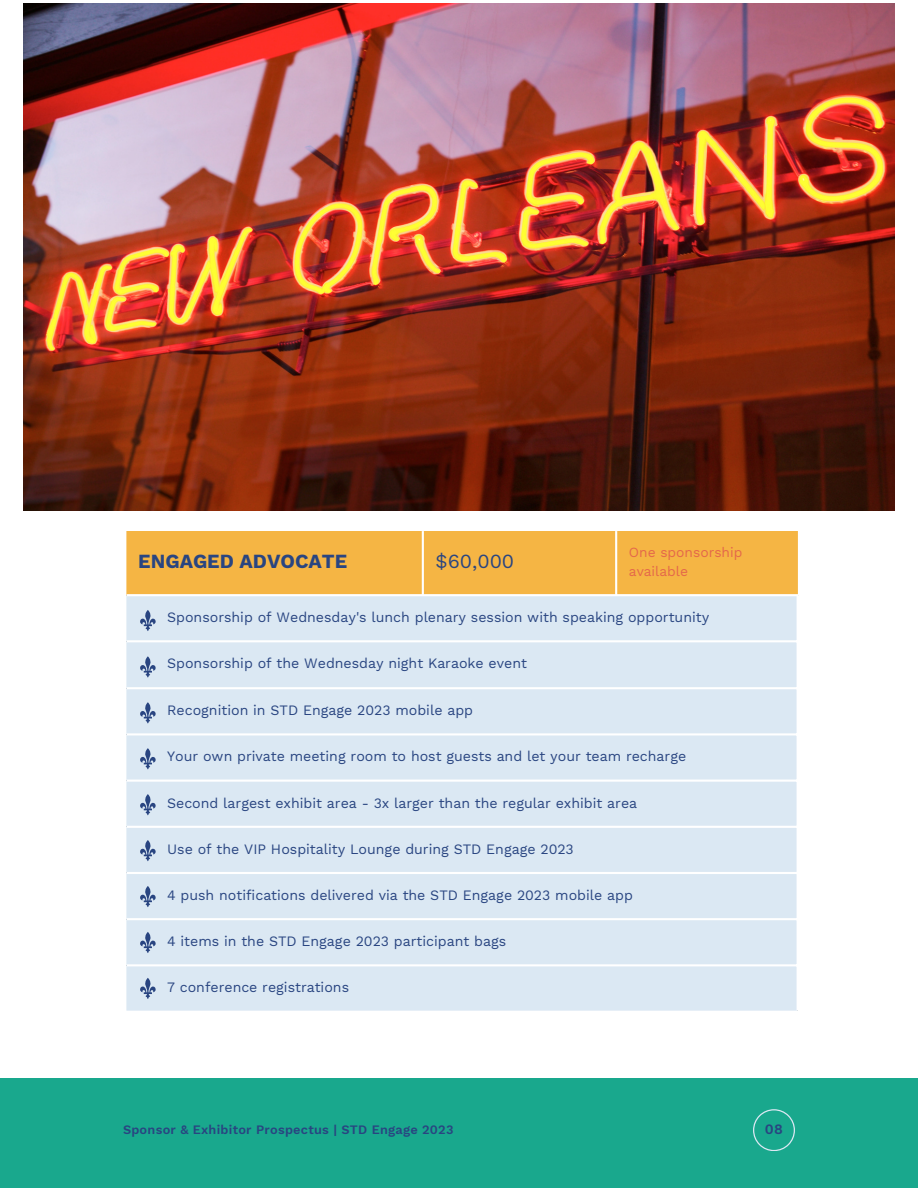
<style>
.page{position:relative;width:918px;height:1188px;background:#fff}
.page>*{position:absolute;margin:0;border:0;box-sizing:border-box;transform-origin:0 0}
.t1{font:700 19.8px "Work Sans";color:#294581}
.t2{font:19.8px "Work Sans";color:#294581}
.t3{font:14.1px "Work Sans";color:#294581}
.t4{font:600 14.1px "Work Sans";color:#294581}
.t5{font:13.8px/19.2px "Work Sans";color:#e4674a}
.t6{font:600 12.75px "Work Sans";letter-spacing:.02em;color:#294581}
</style>
<div class="page">
<img style="left:24px;top:4px;width:870px;height:506px">
<div style="left:127px;top:531px;width:671px;height:63px;background:#f5b544"></div>
<div style="left:127px;top:596px;width:671px;height:415px;background:#dbe8f3"></div>
<hr style="left:422px;top:531px;width:2px;height:63px;background:#fff">
<hr style="left:615px;top:531px;width:2px;height:63px;background:#fff">
<hr style="left:797px;top:596px;width:2px;height:414px;background:#fff">
<hr style="left:127px;top:640px;width:672px;height:2px;background:#fff">
<hr style="left:127px;top:687px;width:672px;height:2px;background:#fff">
<hr style="left:127px;top:733px;width:672px;height:2px;background:#fff">
<hr style="left:127px;top:780px;width:672px;height:2px;background:#fff">
<hr style="left:127px;top:826px;width:672px;height:2px;background:#fff">
<hr style="left:127px;top:872px;width:672px;height:2px;background:#fff">
<hr style="left:127px;top:918px;width:672px;height:2px;background:#fff">
<hr style="left:127px;top:964px;width:672px;height:2px;background:#fff">
<div style="left:0;top:1078px;width:918px;height:110px;background:#19a88d"></div>
<svg style="left:753px;top:1109px;width:42px;height:42px"></svg>
<svg style="left:139px;top:610px;width:17px;height:21px"></svg>
<svg style="left:139px;top:656px;width:17px;height:22px"></svg>
<svg style="left:139px;top:702px;width:17px;height:22px"></svg>
<svg style="left:139px;top:748px;width:17px;height:21px"></svg>
<svg style="left:139px;top:794px;width:17px;height:21px"></svg>
<svg style="left:139px;top:840px;width:17px;height:21px"></svg>
<svg style="left:139px;top:886px;width:17px;height:21px"></svg>
<svg style="left:139px;top:932px;width:17px;height:21px"></svg>
<svg style="left:139px;top:978px;width:17px;height:21px"></svg>
<h1 class="t1" style="left:138px;top:550px;width:210px">ENGAGED ADVOCATE</h1>
<h1 class="t2" style="left:436px;top:550px;width:80px">$60,000</h1>
<p class="t5" style="left:629px;top:543px;width:115px">One sponsorship available</p>
<p class="t3" style="left:167px;top:609px;width:544px">Sponsorship of Wednesday's lunch plenary session with speaking opportunity</p>
<p class="t3" style="left:167px;top:655px;width:361px">Sponsorship of the Wednesday night Karaoke event</p>
<p class="t3" style="left:167px;top:702px;width:307px">Recognition in STD Engage 2023 mobile app</p>
<p class="t3" style="left:167px;top:748px;width:521px">Your own private meeting room to host guests and let your team recharge</p>
<p class="t3" style="left:167px;top:794px;width:472px">Second largest exhibit area - 3x larger than the regular exhibit area</p>
<p class="t3" style="left:167px;top:841px;width:408px">Use of the VIP Hospitality Lounge during STD Engage 2023</p>
<p class="t3" style="left:167px;top:887px;width:467px">4 push notifications delivered via the STD Engage 2023 mobile app</p>
<p class="t3" style="left:167px;top:933px;width:341px">4 items in the STD Engage 2023 participant bags</p>
<p class="t3" style="left:167px;top:979px;width:183px">7 conference registrations</p>
<p class="t6" style="left:123px;top:1123px;width:332px">Sponsor &amp; Exhibitor Prospectus | STD Engage 2023</p>
<p class="t4" style="left:765px;top:1121px;width:20px">08</p>
</div>
